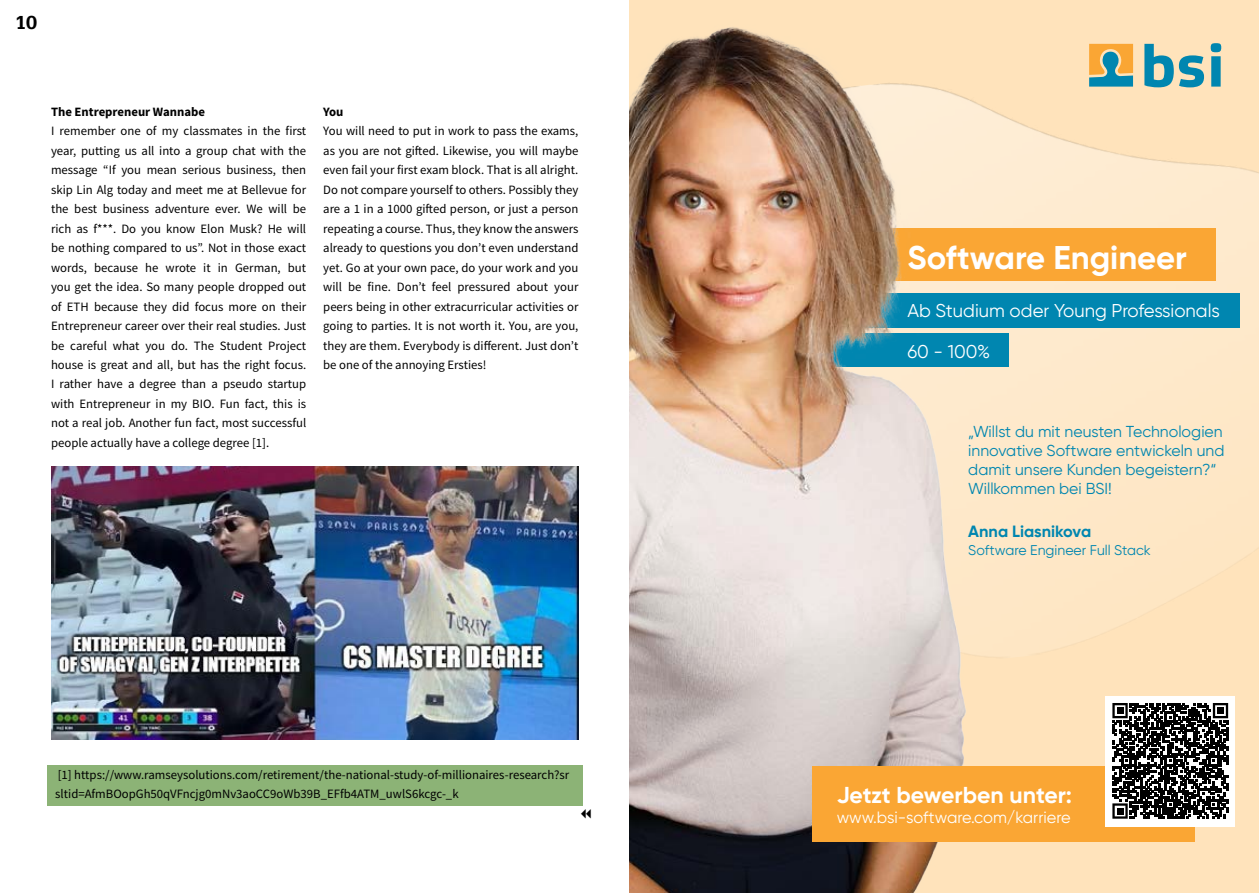
<style>
.page{position:relative;width:1259px;height:893px;background:#fff}
.page>*{position:absolute;margin:0;border:0;box-sizing:border-box;transform-origin:0 0}
.t1{font:700 32.85px "Gilroy";color:#fff}
.t2{font:700 22.95px "Gilroy";color:#fff}
.t3{font:700 19.95px "Serifa Std";color:#000;scale:1.05 1}
.t4{font:18.6px "Gilroy";color:#fff}
.t5{font:16.35px "Gilroy";color:#fff}
.t6{font:700 16.35px "Gilroy";color:#0086b0}
.t7{font:15.9px/19px "Gilroy";color:#0086b0}
.t8{font:14.1px "Gilroy";color:#0086b0}
.t9{font:12.75px/19.5px "Source Sans Pro";color:#000;text-align:justify}
.t10{font:700 12.75px "Source Sans Pro";color:#000}
</style>
<div class="page">
<div style="left:47px;top:765px;width:536px;height:40px;background:#8cb376"></div>
<img style="left:51px;top:467px;width:527px;height:273px">
<div style="left:629px;top:0;width:630px;height:893px;background:#ffe3bb"></div>
<img style="left:1061px;top:44px;width:198px;height:535px">
<svg style="left:1144px;top:44px;width:29px;height:43px"></svg>
<svg style="left:1179px;top:55px;width:25px;height:32px"></svg>
<svg style="left:1210px;top:43px;width:11px;height:44px"></svg>
<svg style="left:1089px;top:44px;width:44px;height:43px;background:#98a177"></svg>
<div style="left:838px;top:228px;width:377px;height:53px;background:#faa634"></div>
<div style="left:758px;top:293px;width:481px;height:34px;background:#0086b0"></div>
<img style="left:629px;top:27px;width:432px;height:866px">
<div style="left:812px;top:766px;width:382px;height:76px;background:#faa634"></div>
<div style="left:1105px;top:696px;width:130px;height:131px;background:#fff"></div>
<svg style="left:1112px;top:703px;width:116px;height:116px"></svg>
<div style="left:1116px;top:707px;width:7px;height:7px;background:#000"></div>
<div style="left:1217px;top:707px;width:6px;height:7px;background:#000"></div>
<div style="left:1116px;top:808px;width:7px;height:6px;background:#000"></div>
<h3 class="t3" style="left:15px;top:10px;width:23px">10</h3>
<p class="t10" style="left:51px;top:103px;width:156px">The Entrepreneur Wannabe</p>
<p class="t9" style="left:51px;top:121px;width:257px">I remember one of my classmates in the first year, putting us all into a group chat with the message “If you mean serious business, then skip Lin Alg today and meet me at Bellevue for the best business adventure ever. We will be rich as f***. Do you know Elon Musk? He will be nothing compared to us”. Not in those exact words, because he wrote it in German, but you get the idea. So many people dropped out of ETH because they did focus more on their Entrepreneur career over their real studies. Just be careful what you do. The Student Project house is great and all, but has the right focus.<br>I rather have a degree than a pseudo startup with Entrepreneur in my BIO. Fun fact, this is not a real job. Another fun fact, most successful people actually have a college degree [1].</p>
<p class="t10" style="left:323px;top:103px;width:22px">You</p>
<p class="t9" style="left:323px;top:121px;width:257px">You will need to put in work to pass the exams, as you are not gifted. Likewise, you will maybe even fail your first exam block. That is all alright.<br>Do not compare yourself to others. Possibly they are a 1 in a 1000 gifted person, or just a person repeating a course. Thus, they know the answers already to questions you don’t even understand yet. Go at your own pace, do your work and you will be fine. Don’t feel pressured about your peers being in other extracurricular activities or going to parties. It is not worth it. You, are you, they are them. Everybody is different. Just don’t be one of the annoying Ersties!</p>
<p class="t9" style="left:55px;top:764px;width:515px">[1] https://www.ramseysolutions.com/retirement/the-national-study-of-millionaires-research?sr sltid=AfmBOopGh50qVFncjg0mNv3aoCC9oWb39B_EFfb4ATM_uwlS6kcgc-_k</p>
<h1 class="t1" style="left:907px;top:237px;width:281px">Software Engineer</h1>
<h3 class="t4" style="left:907px;top:299px;width:314px">Ab Studium oder Young Professionals</h3>
<h3 class="t4" style="left:907px;top:340px;width:84px">60 - 100%</h3>
<p class="t7" style="left:968px;top:422px;width:258px">„Willst du mit neusten Technologien innovative Software entwickeln und damit unsere Kunden begeistern?“<br>Willkommen bei BSI!</p>
<p class="t6" style="left:968px;top:521px;width:124px">Anna Liasnikova</p>
<p class="t8" style="left:968px;top:542px;width:184px">Software Engineer Full Stack</p>
<h2 class="t2" style="left:836px;top:781px;width:237px">Jetzt bewerben unter:</h2>
<p class="t5" style="left:836px;top:807px;width:235px">www.bsi-software.com/karriere</p>
</div>
